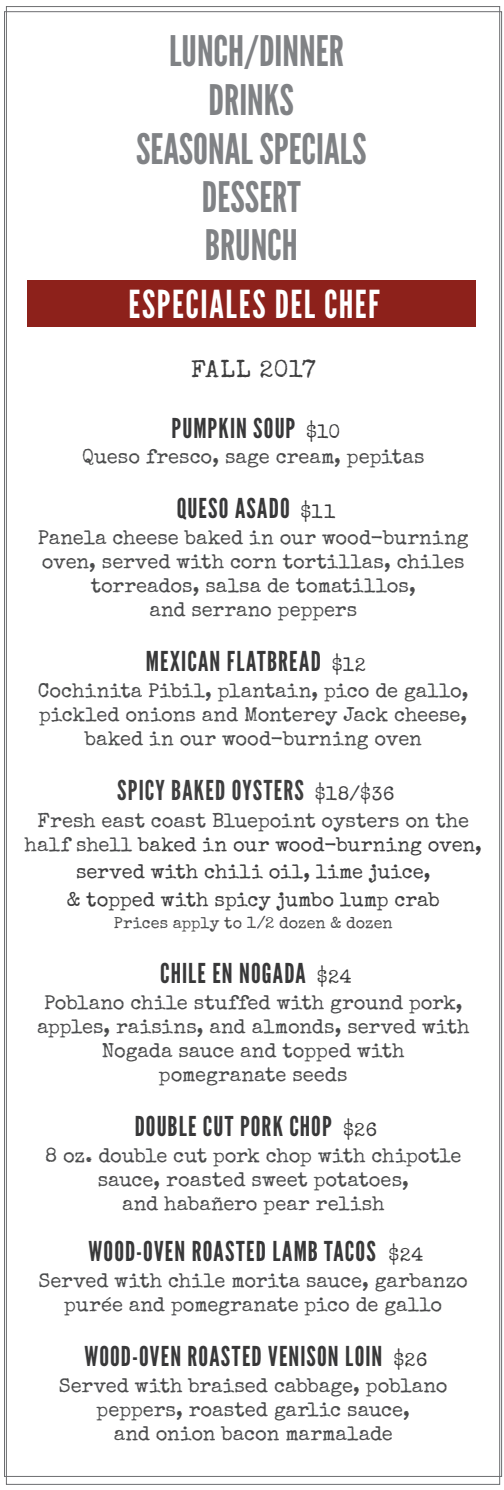
<style>
.page{position:relative;width:504px;height:1490px;background:#fff}
.page>*{position:absolute;margin:0;border:0;box-sizing:border-box;transform-origin:0 0}
.t1{font:42px/48.6px "League Gothic";color:#808285;text-align:center}
.t2{font:38.5px "League Gothic";letter-spacing:.04em;color:#fff}
.t3{font:27.3px "League Gothic";letter-spacing:.04em;color:#383839}
.t4{font:27.3px "League Gothic";letter-spacing:.04em;color:#3e3e3f}
.t5{font:24.15px "Special Elite";letter-spacing:.015em;color:#3e3e3f}
.t6{font:20.12px/24.2px "Special Elite";color:#4b4c4d;text-align:center}
.t7{font:20.12px/27.3px "Special Elite";color:#3e3e3f;text-align:center}
.t8{font:16.1px "Special Elite";letter-spacing:.005em;color:#4b4c4d}
.s1{font-family:"Special Elite";font-size:19.25px}
.s2{color:#3e3e3f}
</style>
<div class="page">
<div style="left:28px;top:281px;width:447px;height:46px;background:#8d211b"></div>
<h1 class="t1" style="left:136px;top:27px;width:232px">LUNCH/DINNER<br>DRINKS<br>SEASONAL SPECIALS<br>DESSERT<br>BRUNCH</h1>
<h2 class="t2" style="left:128px;top:282px;width:252px">ESPECIALES DEL CHEF</h2>
<p class="t5" style="left:191px;top:353px;width:125px">FALL 2017</p>
<h3 class="t3" style="left:171px;top:411px;width:170px">PUMPKIN SOUP <span class="s1">$10</span></h3>
<p class="t6" style="left:82px;top:445px;width:343px">Queso fresco, sage cream, pepitas</p>
<h3 class="t3" style="left:177px;top:492px;width:159px">QUESO ASADO <span class="s1">$11</span></h3>
<p class="t6" style="left:38px;top:525px;width:431px">Panela cheese baked in our wood-burning oven, served with corn tortillas, chiles torreados, salsa de tomatillos,<br>and serrano peppers</p>
<h3 class="t3" style="left:146px;top:645px;width:221px">MEXICAN FLATBREAD <span class="s1">$12</span></h3>
<p class="t6" style="left:38px;top:678px;width:432px">Cochinita Pibil, plantain, pico de gallo, pickled onions and Monterey Jack cheese, baked in our wood-burning oven</p>
<h3 class="t4" style="left:117px;top:773px;width:278px">SPICY BAKED OYSTERS <span class="s1">$18/$36</span></h3>
<p class="t6" style="left:25px;top:808px;width:458px">Fresh east coast Bluepoint oysters on the half shell <span class="s2">baked in our wood-burning oven,</span></p>
<p class="t7" style="left:67px;top:858px;width:374px">served with chili oil, lime juice,<br>&amp; topped with spicy jumbo lump crab</p>
<p class="t8" style="left:114px;top:912px;width:280px">Prices apply to 1/2 dozen &amp; dozen</p>
<h3 class="t3" style="left:160px;top:957px;width:193px">CHILE EN NOGADA <span class="s1">$24</span></h3>
<p class="t6" style="left:37px;top:990px;width:433px">Poblano chile stuffed with ground pork, apples, raisins, and almonds, served with<br>Nogada sauce and topped with pomegranate seeds</p>
<h3 class="t3" style="left:134px;top:1109px;width:244px">DOUBLE CUT PORK CHOP <span class="s1">$26</span></h3>
<p class="t6" style="left:45px;top:1143px;width:417px">8 oz. double cut pork chop with chipotle sauce, roasted sweet potatoes,<br>and habañero pear relish</p>
<h3 class="t3" style="left:88px;top:1235px;width:336px">WOOD-OVEN ROASTED LAMB TACOS <span class="s1">$24</span></h3>
<p class="t6" style="left:39px;top:1268px;width:430px">Served with chile morita sauce, garbanzo purée and pomegranate pico de gallo</p>
<h3 class="t3" style="left:84px;top:1339px;width:344px">WOOD-OVEN ROASTED VENISON LOIN <span class="s1">$26</span></h3>
<p class="t6" style="left:59px;top:1373px;width:390px">Served with braised cabbage, poblano peppers, roasted garlic sauce,<br>and onion bacon marmalade</p>
</div>
